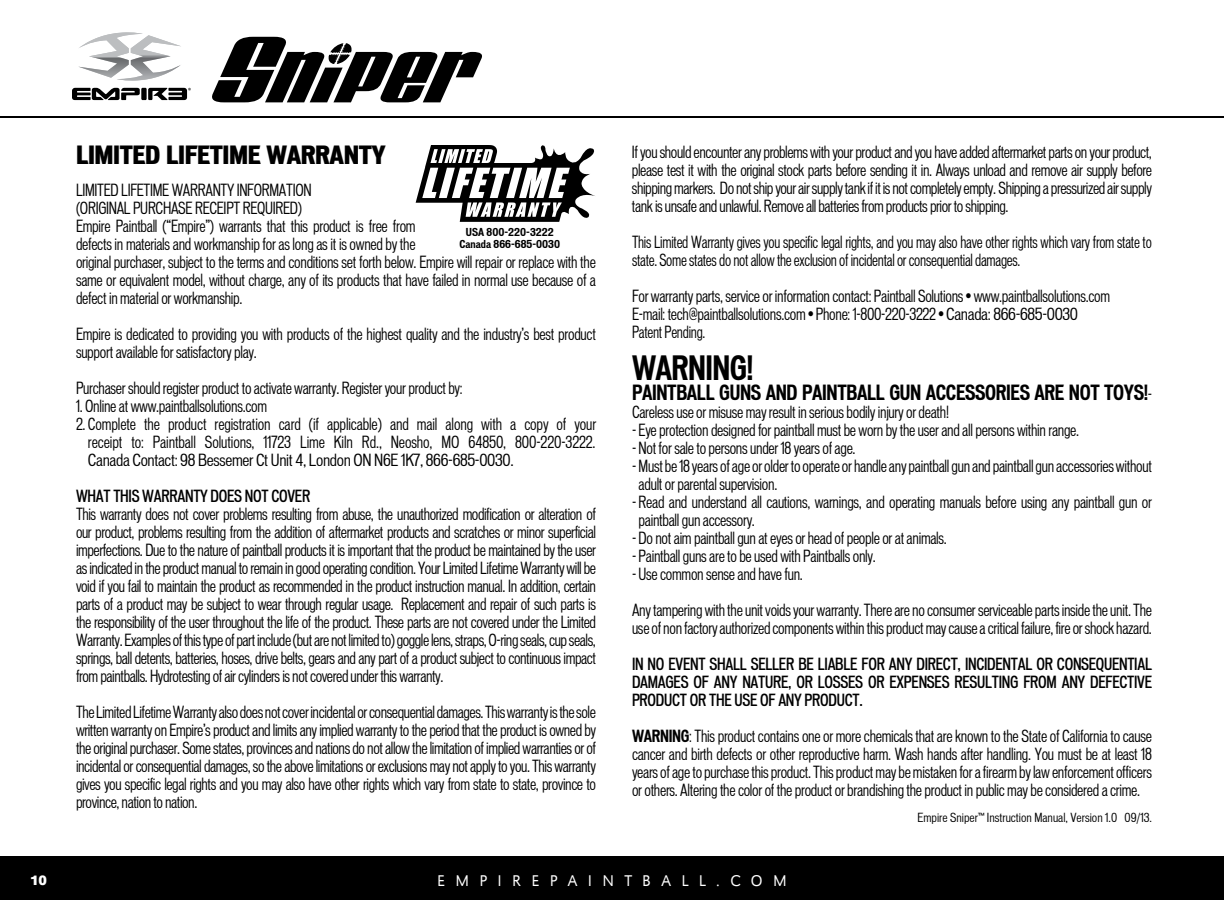
<style>
.page{position:relative;width:1224px;height:900px;background:#fff}
.page>*{position:absolute;margin:0;border:0;box-sizing:border-box;transform-origin:0 0}
.t1{font:700 condensed 32px "Vonnes";letter-spacing:-.02em;color:#000;scale:.9 1}
.t2{font:900 condensed 24px "Vonnes";letter-spacing:-.02em;color:#000}
.t3{font:700 condensed 20px "Vonnes";letter-spacing:-.02em;color:#000;scale:.9 1}
.t4{font:condensed 16px/18px "Vonnes";letter-spacing:-.02em;color:#000;scale:.9 1}
.t5{font:500 condensed 16px/18px "Vonnes";letter-spacing:-.02em;color:#000;text-align:justify;scale:.9 1}
.t6{font:condensed 16px/18px "Vonnes";letter-spacing:-.02em;color:#000;scale:.85 1}
.t7{font:16px "URW Grotesk SCT Ligh";letter-spacing:.65em;color:#fff}
.t8{font:700 14px "URW Grotesk T";color:#fff}
.t9{font:condensed 12px "Vonnes";color:#000}
.t10{font:700 condensed 10.4px/12.6px "Vonnes";color:#000;text-align:center}
.s1{font-weight:400;font-size:16px}
.s2{font-weight:700}
</style>
<div class="page">
<div style="left:0;top:856px;width:1224px;height:44px;background:#000"></div>
<svg style="left:72px;top:32px;width:119px;height:68px"></svg>
<svg style="left:212px;top:37px;width:270px;height:65px"></svg>
<hr style="left:0;top:116px;width:1224px;height:2px;background:#000">
<svg style="left:416px;top:145px;width:179px;height:77px"></svg>
<h2 class="t2" style="left:76px;top:140px;width:311px">LIMITED LIFETIME WARRANTY</h2>
<p class="t4" style="left:76px;top:181px;width:579px">LIMITED LIFETIME WARRANTY INFORMATION<br>(ORIGINAL PURCHASE RECEIPT REQUIRED)<br>Empire Paintball (“Empire”) warrants that this product is free from<br>defects in materials and workmanship for as long as it is owned by the<br>original purchaser, subject to the terms and conditions set forth below. Empire will repair or replace with the same or equivalent model, without charge, any of its products that have failed in normal use because of a defect in material or workmanship.</p>
<p class="t4" style="left:76px;top:325px;width:579px">Empire is dedicated to providing you with products of the highest quality and the industry’s best product support available for satisfactory play.</p>
<p class="t4" style="left:76px;top:379px;width:431px">Purchaser should register product to activate warranty. Register your product by:</p>
<p class="t4" style="left:76px;top:397px;width:214px">1. Online at www.paintballsolutions.com</p>
<p class="t4" style="left:88px;top:415px;width:566px;text-align:justify;text-indent:-12px">2. Complete the product registration card (if applicable) and mail along with a copy of your receipt to: Paintball Solutions, 11723 Lime Kiln Rd., Neosho, MO 64850, 800-220-3222.<br>Canada Contact: 98 Bessemer Ct Unit 4, London ON N6E 1K7, 866-685-0030.</p>
<p class="t5" style="left:76px;top:487px;width:262px">WHAT THIS WARRANTY DOES NOT COVER</p>
<p class="t4" style="left:76px;top:505px;width:579px;text-align:justify">This warranty does not cover problems resulting from abuse, the unauthorized modification or alteration of our product, problems resulting from the addition of aftermarket products and scratches or minor superficial imperfections. Due to the nature of paintball products it is important that the product be maintained by the user as indicated in the product manual to remain in good operating condition. Your Limited Lifetime Warranty will be void if you fail to maintain the product as recommended in the product instruction manual. In addition, certain parts of a product may be subject to wear through regular usage. Replacement and repair of such parts is the responsibility of the user throughout the life of the product. These parts are not covered under the Limited Warranty. Examples of this type of part include (but are not limited to) goggle lens, straps, O-ring seals, cup seals, springs, ball detents, batteries, hoses, drive belts, gears and any part of a product subject to continuous impact from paintballs. Hydrotesting of air cylinders is not covered under this warranty.</p>
<p class="t4" style="left:76px;top:703px;width:579px;text-align:justify">The Limited Lifetime Warranty also does not cover incidental or consequential damages. This warranty is the sole written warranty on Empire’s product and limits any implied warranty to the period that the product is owned by the original purchaser. Some states, provinces and nations do not allow the limitation of implied warranties or of incidental or consequential damages, so the above limitations or exclusions may not apply to you. This warranty gives you specific legal rights and you may also have other rights which vary from state to state, province to province, nation to nation.</p>
<p class="t10" style="left:459px;top:226px;width:102px">USA 800-220-3222<br>Canada 866-685-0030</p>
<p class="t4" style="left:632px;top:143px;width:579px;text-align:justify">If you should encounter any problems with your product and you have added aftermarket parts on your product, please test it with the original stock parts before sending it in. Always unload and remove air supply before shipping markers. Do not ship your air supply tank if it is not completely empty. Shipping a pressurized air supply tank is unsafe and unlawful. Remove all batteries from products prior to shipping.</p>
<p class="t6" style="left:632px;top:233px;width:613px">This Limited Warranty gives you specific legal rights, and you may also have other rights which vary from state to state. Some states do not allow the exclusion of incidental or consequential damages.</p>
<p class="t4" style="left:632px;top:287px;width:533px">For warranty parts, service or information contact: Paintball Solutions • www.paintballsolutions.com<br>E-mail: tech@paintballsolutions.com • Phone: 1-800-220-3222 • Canada: 866-685-0030<br>Patent Pending.</p>
<h1 class="t1" style="left:632px;top:349px;width:137px">WARNING!</h1>
<p class="t3" style="left:632px;top:381px;width:579px">PAINTBALL GUNS AND PAINTBALL GUN ACCESSORIES ARE NOT TOYS!<span class="s1">-</span></p>
<p class="t4" style="left:632px;top:403px;width:354px">Careless use or misuse may result in serious bodily injury or death!</p>
<p class="t4" style="left:632px;top:421px;width:498px">- Eye protection designed for paintball must be worn by the user and all persons within range.</p>
<p class="t4" style="left:632px;top:439px;width:250px">- Not for sale to persons under 18 years of age.</p>
<p class="t4" style="left:639px;top:457px;width:572px;text-indent:-7px">- Must be 18 years of age or older to operate or handle any paintball gun and paintball gun accessories without adult or parental supervision.</p>
<p class="t4" style="left:639px;top:493px;width:572px;text-indent:-7px">- Read and understand all cautions, warnings, and operating manuals before using any paintball gun or paintball gun accessory.</p>
<p class="t4" style="left:632px;top:529px;width:351px">- Do not aim paintball gun at eyes or head of people or at animals.</p>
<p class="t4" style="left:632px;top:547px;width:272px">- Paintball guns are to be used with Paintballs only.</p>
<p class="t4" style="left:632px;top:565px;width:191px">- Use common sense and have fun.</p>
<p class="t4" style="left:632px;top:601px;width:579px">Any tampering with the unit voids your warranty. There are no consumer serviceable parts inside the unit. The use of non factory authorized components within this product may cause a critical failure, fire or shock hazard.</p>
<p class="t5" style="left:632px;top:655px;width:579px">IN NO EVENT SHALL SELLER BE LIABLE FOR ANY DIRECT, INCIDENTAL OR CONSEQUENTIAL DAMAGES OF ANY NATURE, OR LOSSES OR EXPENSES RESULTING FROM ANY DEFECTIVE PRODUCT OR THE USE OF ANY PRODUCT.</p>
<p class="t4" style="left:632px;top:727px;width:579px;text-align:justify"><span class="s2">WARNING</span>: This product contains one or more chemicals that are known to the State of California to cause cancer and birth defects or other reproductive harm. Wash hands after handling. You must be at least 18 years of age to purchase this product. This product may be mistaken for a firearm by law enforcement officers or others. Altering the color of the product or brandishing the product in public may be considered a crime.</p>
<p class="t9" style="left:918px;top:811px;width:236px">Empire Sniper™ Instruction Manual, Version 1.0 09/13.</p>
<p class="t8" style="left:30px;top:872px;width:18px">10</p>
<p class="t7" style="left:437px;top:872px;width:351px">EMPIREPAINTBALL.COM</p>
</div>
